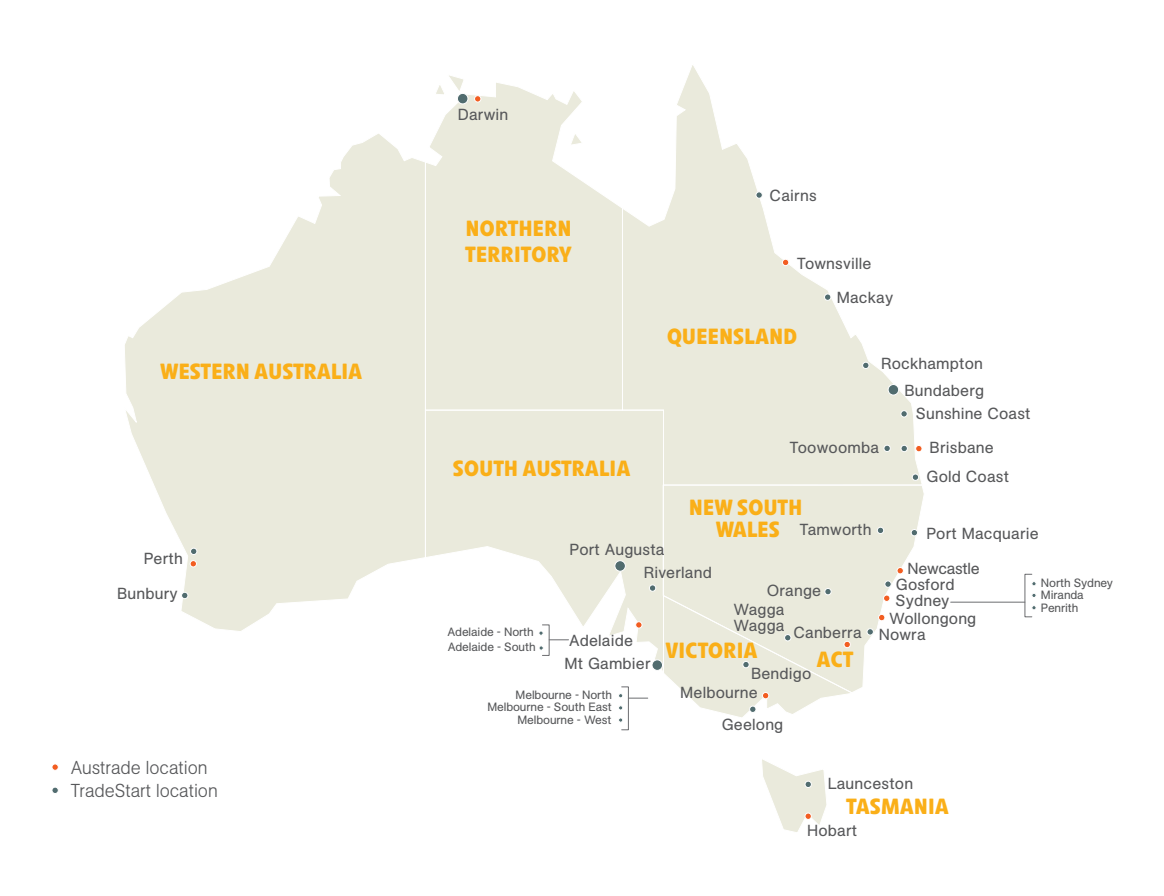
<style>
.page{position:relative;width:1164px;height:896px;background:#fff}
.page>*{position:absolute;margin:0;border:0;box-sizing:border-box;transform-origin:0 0}
.t1{font:700 21.75px/26.1px "Unlimited Pro";letter-spacing:.02em;color:#faaf18}
.t2{font:300 18.6px "Unlimited Sans";letter-spacing:-.005em;color:#57585a}
.t3{font:15.9px/19.2px "Unlimited Sans";letter-spacing:.01em;color:#57585a}
.t4{font:15.9px/32.5px "Unlimited Sans";letter-spacing:-.02em;color:#57585a}
.t5{font:12px/14.9px "Unlimited Sans";letter-spacing:-.01em;color:#57585a}
</style>
<div class="page">
<svg style="left:125px;top:134px;width:300px;height:497px"></svg>
<svg style="left:426px;top:83px;width:196px;height:326px;background:#ecece0"></svg>
<svg style="left:623px;top:65px;width:299px;height:419px"></svg>
<svg style="left:664px;top:484px;width:260px;height:208px"></svg>
<svg style="left:426px;top:409px;width:238px;height:262px"></svg>
<svg style="left:435px;top:75px;width:30px;height:20px"></svg>
<svg style="left:570px;top:132px;width:13px;height:14px"></svg>
<svg style="left:762px;top:759px;width:65px;height:73px"></svg>
<svg style="left:901px;top:445px;width:5px;height:6px"></svg>
<div style="left:901px;top:444px;width:7px;height:8px;border:1px solid #fff;border-radius:50%"></div>
<div style="left:901px;top:410px;width:6px;height:7px;background:#516c6f;border-radius:50%"></div>
<div style="left:901px;top:410px;width:7px;height:7px;border:1px solid #fff;border-radius:50%"></div>
<svg style="left:756px;top:192px;width:6px;height:6px"></svg>
<div style="left:756px;top:191px;width:7px;height:7px;border:1px solid #fff;border-radius:50%"></div>
<svg style="left:864px;top:362px;width:5px;height:6px"></svg>
<div style="left:862px;top:361px;width:7px;height:8px;border:1px solid #fff;border-radius:50%"></div>
<div style="left:877px;top:527px;width:7px;height:6px;background:#516c6f;border-radius:50%"></div>
<div style="left:877px;top:526px;width:7px;height:7px;border:1px solid #fff;border-radius:50%"></div>
<div style="left:824px;top:587px;width:8px;height:8px;border:1px solid #fff;border-radius:50%"></div>
<div style="left:885px;top:580px;width:6px;height:7px;background:#516c6f;border-radius:50%"></div>
<div style="left:884px;top:580px;width:8px;height:7px;border:1px solid #fff;border-radius:50%"></div>
<svg style="left:867px;top:628px;width:6px;height:6px"></svg>
<div style="left:867px;top:628px;width:7px;height:7px;border:1px solid #fff;border-radius:50%"></div>
<svg style="left:182px;top:592px;width:6px;height:6px"></svg>
<div style="left:181px;top:591px;width:7px;height:7px;border:1px solid #fff;border-radius:50%"></div>
<div style="left:912px;top:473px;width:7px;height:7px;background:#516c6f;border-radius:50%"></div>
<div style="left:912px;top:473px;width:7px;height:7px;border:1px solid #fff;border-radius:50%"></div>
<svg style="left:475px;top:96px;width:6px;height:6px"></svg>
<div style="left:474px;top:95px;width:7px;height:7px;border:1px solid #fff;border-radius:50%"></div>
<svg style="left:916px;top:445px;width:6px;height:6px"></svg>
<div style="left:915px;top:445px;width:7px;height:7px;border:1px solid #fff;border-radius:50%"></div>
<div style="left:782px;top:259px;width:7px;height:6px;background:#f25d21;border-radius:50%"></div>
<div style="left:782px;top:259px;width:7px;height:7px;border:1px solid #fff;border-radius:50%"></div>
<svg style="left:897px;top:567px;width:6px;height:6px"></svg>
<div style="left:897px;top:567px;width:7px;height:7px;border:1px solid #fff;border-radius:50%"></div>
<svg style="left:636px;top:621px;width:6px;height:6px"></svg>
<div style="left:635px;top:621px;width:7px;height:7px;border:1px solid #fff;border-radius:50%"></div>
<div style="left:884px;top:594px;width:6px;height:7px;background:#f25d21;border-radius:50%"></div>
<div style="left:883px;top:594px;width:7px;height:7px;border:1px solid #fff;border-radius:50%"></div>
<svg style="left:879px;top:614px;width:6px;height:6px"></svg>
<div style="left:878px;top:613px;width:7px;height:7px;border:1px solid #fff;border-radius:50%"></div>
<svg style="left:190px;top:560px;width:6px;height:6px"></svg>
<div style="left:190px;top:560px;width:7px;height:7px;border:1px solid #fff;border-radius:50%"></div>
<div style="left:615px;top:560px;width:10px;height:11px;background:#516c6f;border-radius:50%"></div>
<div style="left:614px;top:560px;width:12px;height:11px;border:1px solid #fff;border-radius:50%"></div>
<div style="left:52px;top:786px;width:6px;height:7px;background:#516c6f;border-radius:50%"></div>
<div style="left:52px;top:786px;width:7px;height:7px;border:1px solid #fff;border-radius:50%"></div>
<div style="left:52px;top:763px;width:7px;height:7px;border:1px solid #fff;border-radius:50%"></div>
<div style="left:457px;top:93px;width:11px;height:11px;background:#516c6f;border-radius:50%"></div>
<div style="left:457px;top:93px;width:11px;height:11px;border:1px solid #fff;border-radius:50%"></div>
<div style="left:888px;top:384px;width:11px;height:11px;background:#516c6f;border-radius:50%"></div>
<div style="left:888px;top:384px;width:11px;height:11px;border:1px solid #fff;border-radius:50%"></div>
<hr style="left:951px;top:601px;width:74px;height:1px;background:#6c6d70">
<svg style="left:825px;top:294px;width:6px;height:6px"></svg>
<div style="left:824px;top:293px;width:7px;height:7px;border:1px solid #fff;border-radius:50%"></div>
<div style="left:649px;top:584px;width:7px;height:7px;background:#516c6f;border-radius:50%"></div>
<div style="left:649px;top:584px;width:7px;height:7px;border:1px solid #fff;border-radius:50%"></div>
<svg style="left:884px;top:445px;width:6px;height:6px"></svg>
<div style="left:884px;top:444px;width:7px;height:7px;border:1px solid #fff;border-radius:50%"></div>
<div style="left:911px;top:529px;width:7px;height:6px;background:#516c6f;border-radius:50%"></div>
<div style="left:911px;top:529px;width:7px;height:7px;border:1px solid #fff;border-radius:50%"></div>
<svg style="left:539px;top:630px;width:30px;height:20px"></svg>
<div style="left:805px;top:780px;width:6px;height:7px;background:#516c6f;border-radius:50%"></div>
<div style="left:805px;top:780px;width:7px;height:7px;border:1px solid #fff;border-radius:50%"></div>
<div style="left:652px;top:659px;width:11px;height:11px;background:#516c6f;border-radius:50%"></div>
<div style="left:652px;top:659px;width:11px;height:11px;border:1px solid #fff;border-radius:50%"></div>
<svg style="left:191px;top:548px;width:6px;height:6px"></svg>
<div style="left:190px;top:547px;width:7px;height:7px;border:1px solid #fff;border-radius:50%"></div>
<svg style="left:1032px;top:593px;width:4px;height:4px"></svg>
<svg style="left:1032px;top:582px;width:4px;height:4px"></svg>
<svg style="left:1032px;top:606px;width:4px;height:4px"></svg>
<svg style="left:663px;top:588px;width:190px;height:129px;background:#ecebdf"></svg>
<div style="left:742px;top:660px;width:8px;height:7px;border:1px solid #fff;border-radius:50%"></div>
<div style="left:621px;top:686px;width:8px;height:43px;border:1px solid #6c6d70"></div>
<svg style="left:619px;top:692px;width:29px;height:6px"></svg>
<div style="left:805px;top:812px;width:6px;height:7px;background:#f25d21;border-radius:50%"></div>
<div style="left:805px;top:812px;width:7px;height:7px;border:1px solid #fff;border-radius:50%"></div>
<h1 class="t1" style="left:160px;top:358px;width:203px">WESTERN AUSTRALIA</h1>
<p class="t3" style="left:144px;top:547px;width:40px">Perth</p>
<p class="t3" style="left:117px;top:583px;width:62px">Bunbury</p>
<p class="t2" style="left:71px;top:753px;width:138px">Austrade location</p>
<p class="t2" style="left:71px;top:776px;width:148px">TradeStart location</p>
<p class="t3" style="left:458px;top:104px;width:52px">Darwin</p>
<h1 class="t1" style="left:466px;top:214px;width:108px">NORTHERN<br>TERRITORY</h1>
<h1 class="t1" style="left:453px;top:454px;width:178px">SOUTH AUSTRALIA</h1>
<p class="t3" style="left:770px;top:185px;width:49px">Cairns</p>
<p class="t3" style="left:797px;top:253px;width:76px">Townsville</p>
<h1 class="t1" style="left:667px;top:322px;width:131px">QUEENSLAND</h1>
<p class="t3" style="left:837px;top:287px;width:58px">Mackay</p>
<p class="t3" style="left:881px;top:353px;width:103px">Rockhampton</p>
<p class="t3" style="left:904px;top:379px;width:81px">Bundaberg</p>
<p class="t3" style="left:916px;top:403px;width:116px">Sunshine Coast</p>
<p class="t3" style="left:790px;top:437px;width:91px">Toowoomba</p>
<p class="t3" style="left:930px;top:437px;width:66px">Brisbane</p>
<p class="t3" style="left:927px;top:466px;width:84px">Gold Coast</p>
<p class="t3" style="left:570px;top:539px;width:97px">Port Augusta</p>
<h1 class="t1" style="left:689px;top:495px;width:114px;line-height:22.4px;text-align:center">NEW SOUTH<br>WALES</h1>
<p class="t3" style="left:800px;top:519px;width:73px">Tamworth</p>
<p class="t5" style="left:448px;top:624px;width:89px">Adelaide - North<br>Adelaide - South</p>
<p class="t3" style="left:644px;top:561px;width:69px">Riverland</p>
<p class="t3" style="left:569px;top:629px;width:65px">Adelaide</p>
<p class="t3" style="left:564px;top:652px;width:88px">Mt Gambier</p>
<p class="t3" style="left:733px;top:580px;width:89px;text-indent:33px">Orange<br>Wagga</p>
<p class="t3" style="left:733px;top:615px;width:53px">Wagga</p>
<p class="t3" style="left:793px;top:622px;width:70px">Canberra</p>
<h1 class="t1" style="left:666px;top:636px;width:93px">VICTORIA</h1>
<h1 class="t1" style="left:817px;top:645px;width:38px">ACT</h1>
<p class="t3" style="left:751px;top:663px;width:62px">Bendigo</p>
<p class="t5" style="left:516px;top:686px;width:98px">Melbourne - North</p>
<p class="t5" style="left:487px;top:698px;width:126px">Melbourne - South East</p>
<p class="t5" style="left:517px;top:711px;width:96px">Melbourne - West</p>
<p class="t3" style="left:680px;top:682px;width:79px">Melbourne</p>
<p class="t3" style="left:722px;top:714px;width:63px">Geelong</p>
<p class="t3" style="left:927px;top:523px;width:114px">Port Macquarie</p>
<p class="t4" style="left:896px;top:551px;width:86px;text-indent:12px">Newcastle<br>Sydney</p>
<p class="t3" style="left:889px;top:607px;width:89px">Wollongong</p>
<p class="t3" style="left:896px;top:573px;width:60px">Gosford</p>
<p class="t3" style="left:879px;top:623px;width:49px">Nowra</p>
<p class="t5" style="left:1041px;top:569px;width:74px;line-height:24.9px">North Sydney<br>Penrith</p>
<p class="t5" style="left:1041px;top:586px;width:44px">Miranda</p>
<p class="t3" style="left:828px;top:773px;width:87px">Launceston</p>
<h1 class="t1" style="left:847px;top:792px;width:104px">TASMANIA</h1>
<p class="t3" style="left:807px;top:819px;width:52px">Hobart</p>
</div>
